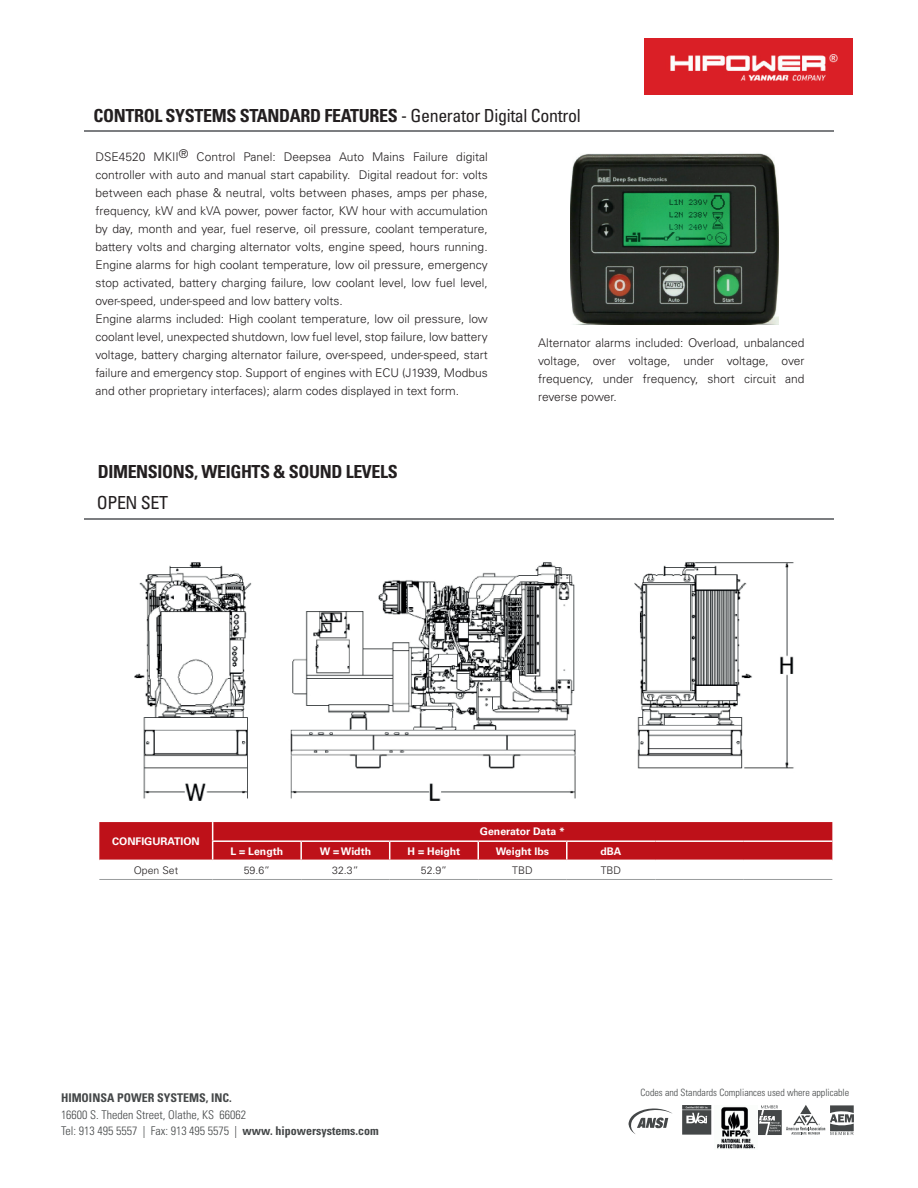
<style>
.page{position:relative;width:918px;height:1188px;background:#fff}
.page>*{position:absolute;margin:0;border:0;box-sizing:border-box;transform-origin:0 0}
.t1{font:700 condensed 18px "Univers LT Std";letter-spacing:-.02em;color:#231f20}
.t2{font:condensed 18px "Univers LT Std";letter-spacing:-.02em;color:#231f20}
.t3{font:300 12px/18px "Univers LT Std";color:#231f20}
.t4{font:300 condensed 12px/16.5px "Univers LT Std";color:#444748}
.t5{font:700 condensed 12px "Univers LT Std";color:#444748}
.t6{font:700 10.5px "Univers LT Std";color:#fff}
.t7{font:300 10.5px "Univers LT Std";color:#231f20}
.t8{font:300 condensed 10.05px "Univers LT Std";color:#444748}
.s1{font-weight:400}
.s2{font-weight:700}
</style>
<div class="page">
<svg style="left:758px;top:1105px;width:96px;height:30px"></svg>
<svg style="left:682px;top:1105px;width:29px;height:30px"></svg>
<svg style="left:629px;top:1108px;width:43px;height:26px"></svg>
<img style="left:717px;top:1106px;width:38px;height:43px">
<img style="left:644px;top:39px;width:209px;height:56px">
<hr style="left:84px;top:130px;width:750px;height:2px;background:#7c7e81">
<hr style="left:84px;top:519px;width:749px;height:1px;background:#7c7e81">
<svg style="left:99px;top:822px;width:733px;height:38px;background:#c01b22"></svg>
<hr style="left:655px;top:840px;width:89px;height:2px;background:#fff">
<hr style="left:744px;top:840px;width:88px;height:2px;background:#fff">
<hr style="left:99px;top:879px;width:114px;height:1px;background:#999c9d">
<hr style="left:213px;top:879px;width:88px;height:1px;background:#999c9d">
<hr style="left:301px;top:879px;width:89px;height:1px;background:#999c9d">
<hr style="left:390px;top:879px;width:88px;height:1px;background:#999c9d">
<hr style="left:478px;top:879px;width:89px;height:1px;background:#999c9d">
<hr style="left:567px;top:879px;width:88px;height:1px;background:#999c9d">
<hr style="left:655px;top:879px;width:89px;height:1px;background:#999c9d">
<hr style="left:744px;top:879px;width:88px;height:1px;background:#999c9d">
<img style="left:570px;top:153px;width:209px;height:171px">
<img style="left:134px;top:562px;width:660px;height:239px">
<h1 class="t1" style="left:94px;top:105px;width:489px">CONTROL SYSTEMS STANDARD FEATURES <span class="s1">- Generator Digital Control</span></h1>
<p class="t3" style="left:95px;top:148px;width:394px">DSE4520 MKII® Control Panel: Deepsea Auto Mains Failure digital controller with auto and manual start capability. Digital readout for: volts between each phase &amp; neutral, volts between phases, amps per phase, frequency, kW and kVA power, power factor, KW hour with accumulation by day, month and year, fuel reserve, oil pressure, coolant temperature, battery volts and charging alternator volts, engine speed, hours running.<br>Engine alarms for high coolant temperature, low oil pressure, emergency stop activated, battery charging failure, low coolant level, low fuel level, over-speed, under-speed and low battery volts.<br>Engine alarms included: High coolant temperature, low oil pressure, low coolant level, unexpected shutdown, low fuel level, stop failure, low battery voltage, battery charging alternator failure, over-speed, under-speed, start failure and emergency stop. Support of engines with ECU (J1939, Modbus and other proprietary interfaces); alarm codes displayed in text form.</p>
<p class="t3" style="left:538px;top:334px;width:268px;text-align:justify">Alternator alarms included: Overload, unbalanced voltage, over voltage, under voltage, over frequency, under frequency, short circuit and reverse power.</p>
<h1 class="t1" style="left:98px;top:460px;width:302px">DIMENSIONS, WEIGHTS &amp; SOUND LEVELS</h1>
<h1 class="t2" style="left:97px;top:491px;width:73px">OPEN SET</h1>
<p class="t6" style="left:112px;top:835px;width:89px">CONFIGURATION</p>
<p class="t6" style="left:480px;top:826px;width:87px">Generator Data *</p>
<p class="t6" style="left:231px;top:845px;width:54px">L = Length</p>
<p class="t6" style="left:320px;top:845px;width:53px">W = Width</p>
<p class="t6" style="left:408px;top:845px;width:54px">H = Height</p>
<p class="t6" style="left:496px;top:845px;width:55px">Weight lbs</p>
<p class="t6" style="left:601px;top:845px;width:23px">dBA</p>
<p class="t7" style="left:134px;top:864px;width:46px">Open Set</p>
<p class="t7" style="left:244px;top:864px;width:28px">59.6”</p>
<p class="t7" style="left:332px;top:864px;width:28px">32.3”</p>
<p class="t7" style="left:421px;top:864px;width:28px">52.9”</p>
<p class="t7" style="left:512px;top:864px;width:22px">TBD</p>
<p class="t7" style="left:601px;top:864px;width:22px">TBD</p>
<p class="t5" style="left:61px;top:1091px;width:172px">HIMOINSA POWER SYSTEMS, INC.</p>
<p class="t4" style="left:61px;top:1106px;width:319px">16600 S. Theden Street, Olathe, KS 66062<br>Tel: 913 495 5557 | Fax: 913 495 5575 | <span class="s2">www. hipowersystems.com</span></p>
<p class="t8" style="left:641px;top:1087px;width:210px">Codes and Standards Compliances used where applicable</p>
</div>
